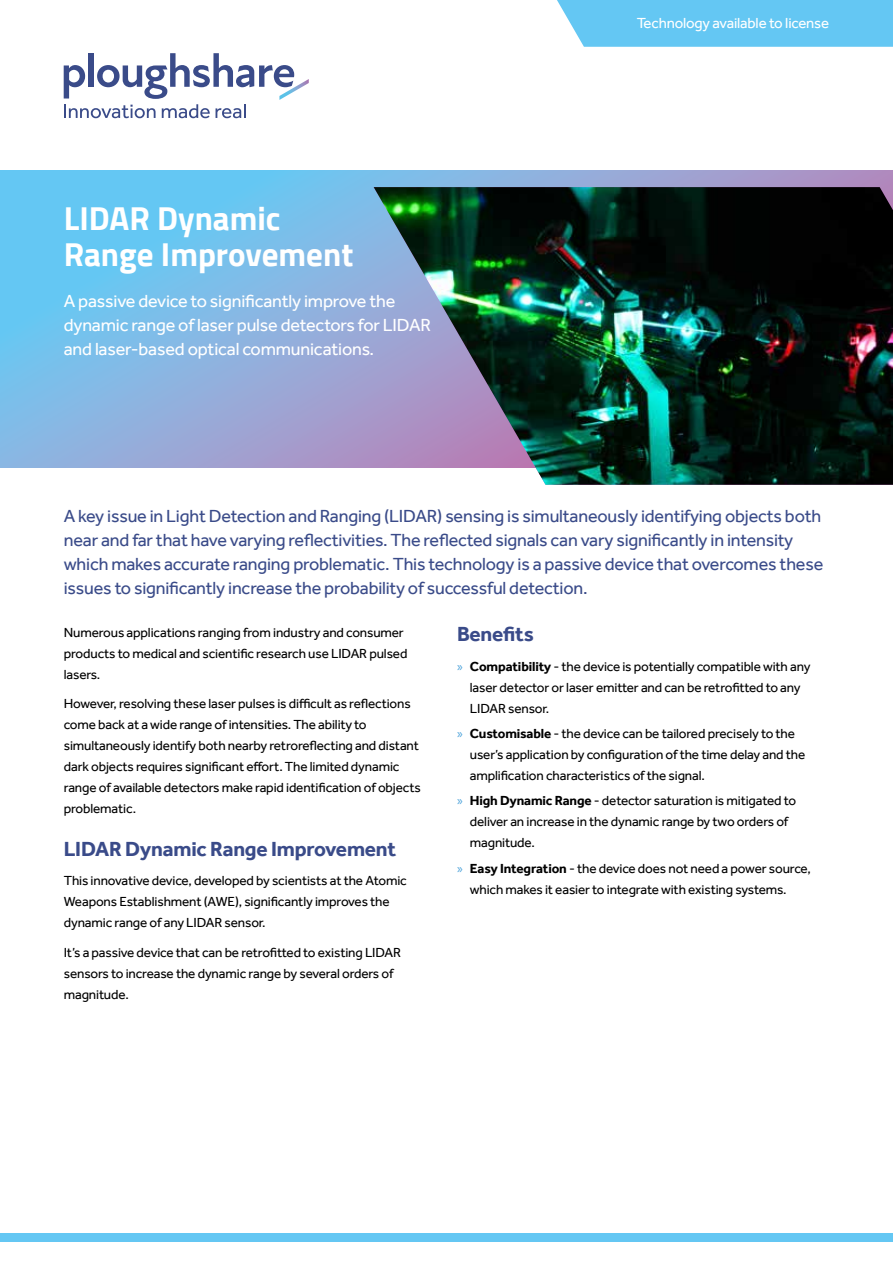
<style>
.page{position:relative;width:893px;height:1263px;background:#fff}
.page>*{position:absolute;margin:0;border:0;box-sizing:border-box;transform-origin:0 0}
.t1{font:700 33px/36px "Cairo";color:#fff}
.t2{font:700 21px "Effra";letter-spacing:-.01em;color:#3a4b89}
.t3{font:18px/24px "Effra";letter-spacing:-.01em;color:#3a4b89}
.t4{font:18px/24px "Effra";letter-spacing:-.01em;color:#fff}
.t5{font:15px "Effra";letter-spacing:-.01em;color:#fff}
.t6{font:13.5px/21px "Effra";letter-spacing:-.01em;color:#000}
.s1{font-family:"Myriad Pro";color:#47a0d9}
.s2{font-weight:700}
</style>
<div class="page">
<svg style="left:64px;top:53px;width:245px;height:65px"></svg>
<div style="left:557px;top:0;width:336px;height:47px;background:#64c7f3"></div>
<svg style="left:0;top:170px;width:893px;height:298px;background:#82b7e4"></svg>
<div style="left:0;top:1233px;width:893px;height:9px;background:#64c7f3"></div>
<img style="left:374px;top:187px;width:519px;height:298px">
<h1 class="t1" style="left:64px;top:201px;width:291px">LIDAR Dynamic<br>Range Improvement</h1>
<h3 class="t4" style="left:64px;top:289px;width:369px">A passive device to significantly improve the dynamic range of laser pulse detectors for LIDAR and laser-based optical communications.</h3>
<p class="t5" style="left:637px;top:14px;width:194px">Technology available to license</p>
<p class="t3" style="left:64px;top:504px;width:761px">A key issue in Light Detection and Ranging (LIDAR) sensing is simultaneously identifying objects both near and far that have varying reflectivities. The reflected signals can vary significantly in intensity which makes accurate ranging problematic. This technology is a passive device that overcomes these issues to significantly increase the probability of successful detection.</p>
<p class="t6" style="left:64px;top:621px;width:345px">Numerous applications ranging from industry and consumer products to medical and scientific research use LIDAR pulsed lasers.</p>
<p class="t6" style="left:64px;top:693px;width:358px">However, resolving these laser pulses is difficult as reflections come back at a wide range of intensities. The ability to simultaneously identify both nearby retroreflecting and distant dark objects requires significant effort. The limited dynamic range of available detectors make rapid identification of objects problematic.</p>
<h2 class="t2" style="left:64px;top:836px;width:334px">LIDAR Dynamic Range Improvement</h2>
<p class="t6" style="left:64px;top:870px;width:345px">This innovative device, developed by scientists at the Atomic<br>Weapons Establishment (AWE), significantly improves the dynamic range of any LIDAR sensor.</p>
<p class="t6" style="left:64px;top:942px;width:339px">It’s a passive device that can be retrofitted to existing LIDAR sensors to increase the dynamic range by several orders of magnitude.</p>
<h2 class="t2" style="left:457px;top:621px;width:78px">Benefits</h2>
<p class="t6" style="left:470px;top:656px;width:342px;text-indent:-13px"><span class="s1">»</span> <span class="s2">Compatibility</span> - the device is potentially compatible with any laser detector or laser emitter and can be retrofitted to any<br>LIDAR sensor.</p>
<p class="t6" style="left:470px;top:723px;width:337px;text-indent:-13px"><span class="s1">»</span> <span class="s2">Customisable</span> - the device can be tailored precisely to the user’s application by configuration of the time delay and the amplification characteristics of the signal.</p>
<p class="t6" style="left:470px;top:790px;width:328px;text-indent:-13px"><span class="s1">»</span> <span class="s2">High Dynamic Range</span> - detector saturation is mitigated to deliver an increase in the dynamic range by two orders of magnitude.</p>
<p class="t6" style="left:470px;top:857px;width:343px;text-indent:-13px"><span class="s1">»</span> <span class="s2">Easy Integration</span> - the device does not need a power source, which makes it easier to integrate with existing systems.</p>
</div>
